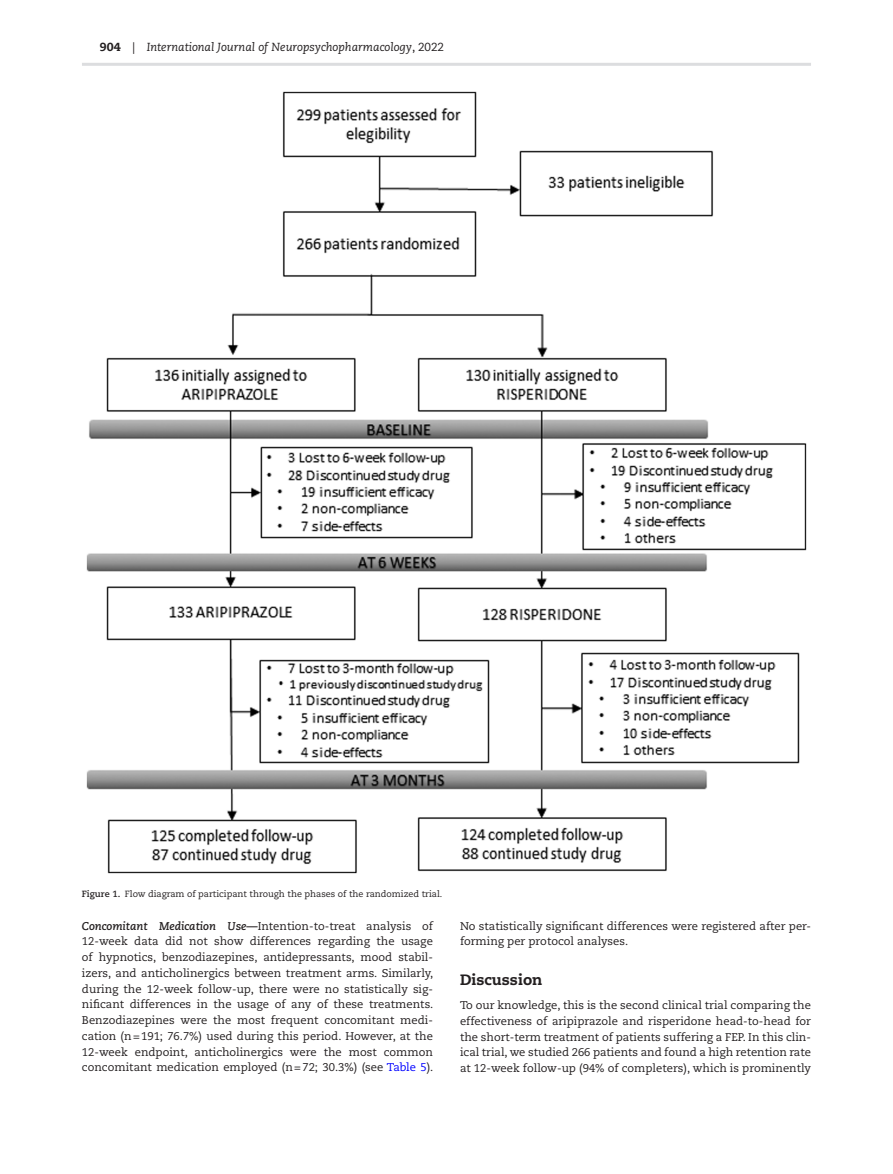
<style>
.page{position:relative;width:893px;height:1174px;background:#fff}
.page>*{position:absolute;margin:0;border:0;box-sizing:border-box;transform-origin:0 0}
.t1{font:800 15px "Caecilia LT Std";color:#231f20}
.t2{font:italic 11.7px "Caecilia LT Std";color:#231f20}
.t3{font:11.25px/15.8px "Caecilia LT Std";color:#231f20;text-align:justify}
.t4{font:9px "Caecilia LT Std";color:#231f20}
.s1{font-weight:800;font-style:normal}
.s2{font-style:normal}
.s3{font-weight:700}
.s4{font-weight:700;font-style:italic}
.s5{color:#00f}
</style>
<div class="page">
<hr style="left:82px;top:63px;width:729px;height:3px;background:#dcdddf">
<img style="left:86px;top:91px;width:720px;height:782px">
<p class="t2" style="left:100px;top:40px;width:346px"><span class="s1">904</span> <span class="s2">|</span> International Journal of Neuropsychopharmacology<span class="s2">, 2022</span></p>
<p class="t4" style="left:82px;top:889px;width:362px"><span class="s3">Figure 1.</span> Flow diagram of participant through the phases of the randomized trial.</p>
<p class="t3" style="left:82px;top:918px;width:353px"><span class="s4">Concomitant Medication Use</span><span class="s3">—</span>Intention-to-treat analysis of 12-week data did not show differences regarding the usage of hypnotics, benzodiazepines, antidepressants, mood stabil&shy;izers, and anticholinergics between treatment arms. Similarly, during the 12-week follow-up, there were no statistically sig&shy;nificant differences in the usage of any of these treatments.<br>Benzodiazepines were the most frequent concomitant medi&shy;cation (n=191; 76.7%) used during this period. However, at the 12-week endpoint, anticholinergics were the most common concomitant medication employed (n=72; 30.3%) (see <span class="s5">Table 5</span>).</p>
<p class="t3" style="left:460px;top:918px;width:352px">No statistically significant differences were registered after per&shy;forming per protocol analyses.</p>
<h1 class="t1" style="left:460px;top:970px;width:84px">Discussion</h1>
<p class="t3" style="left:460px;top:997px;width:353px">To our knowledge, this is the second clinical trial comparing the effectiveness of aripiprazole and risperidone head-to-head for the short-term treatment of patients suffering a FEP. In this clin&shy;ical trial, we studied 266 patients and found a high retention rate at 12-week follow-up (94% of completers), which is prominently</p>
</div>
